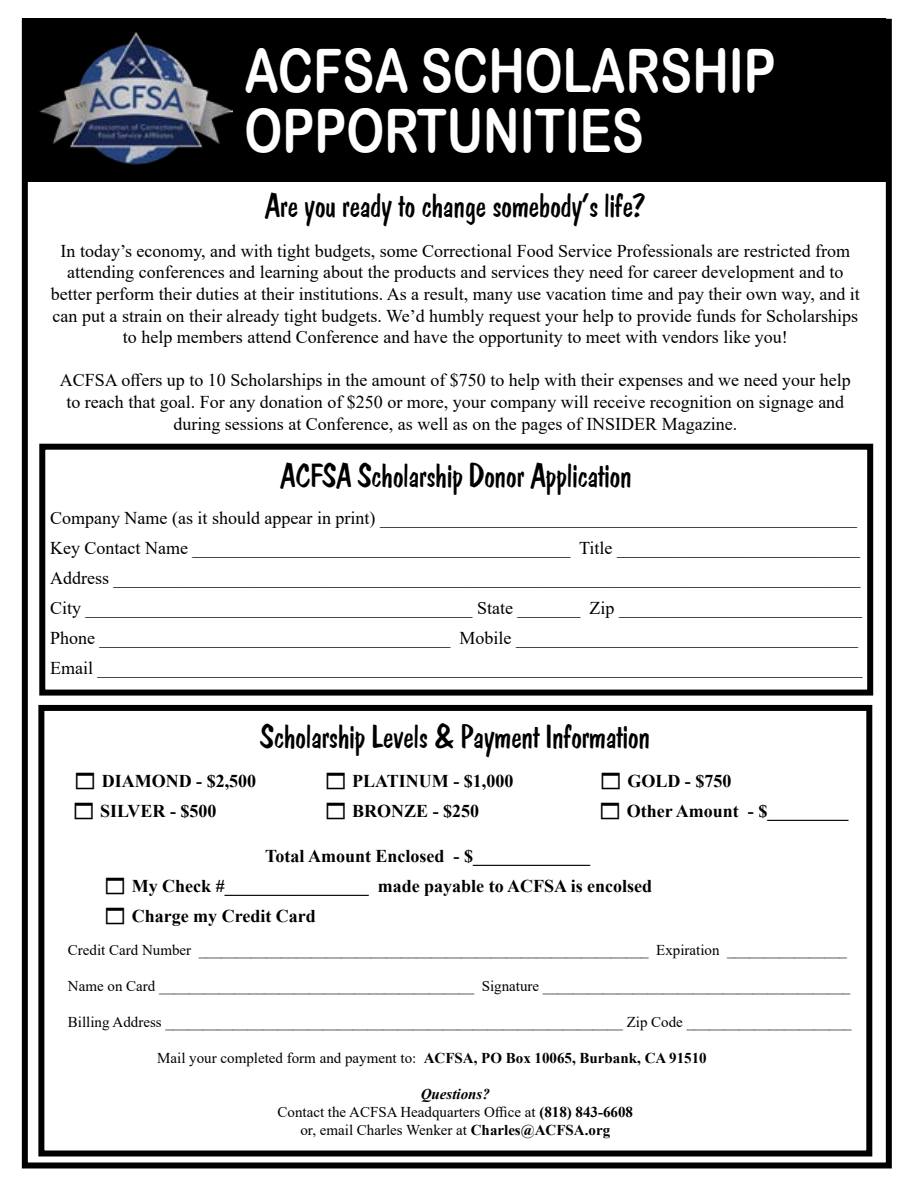
<style>
.page{position:relative;width:918px;height:1188px;background:#fff}
.page>*{position:absolute;margin:0;border:0;box-sizing:border-box;transform-origin:0 0}
.t1{font:60px/60px "Arial Rounded MT Bold";color:#fff;scale:.8 1}
.t2{font:30px "Dom";color:#000}
.t3{font:18px/21.6px "Times New Roman";color:#000;text-align:center}
.t4{font:700 18px/30px "Times New Roman";color:#000}
.t5{font:15px/18px "Times New Roman";color:#000;text-align:center}
.s1{font-weight:700}
.s2{font-weight:700;font-style:italic}
</style>
<div class="page">
<div style="left:22px;top:19px;width:870px;height:1149px;border:6px solid #000"></div>
<div style="left:39px;top:444px;width:834px;height:252px;border:6px solid #000"></div>
<div style="left:38px;top:705px;width:834px;height:451px;border:6px solid #000"></div>
<div style="left:22px;top:19px;width:864px;height:163px;background:#000"></div>
<img style="left:39px;top:31px;width:194px;height:134px">
<h1 class="t1" style="left:245px;top:40px;width:666px">ACFSA SCHOLARSHIP<br>OPPORTUNITIES</h1>
<h2 class="t2" style="left:265px;top:187px;width:382px">Are you ready to change somebody’s life?</h2>
<p class="t3" style="left:51px;top:239px;width:811px">In today’s economy, and with tight budgets, some Correctional Food Service Professionals are restricted from attending conferences and learning about the products and services they need for career development and to better perform their duties at their institutions. As a result, many use vacation time and pay their own way, and it can put a strain on their already tight budgets. We’d humbly request your help to provide funds for Scholarships to help members attend Conference and have the opportunity to meet with vendors like you!</p>
<p class="t3" style="left:60px;top:369px;width:792px">ACFSA offers up to 10 Scholarships in the amount of $750 to help with their expenses and we need your help to reach that goal. For any donation of $250 or more, your company will receive recognition on signage and during sessions at Conference, as well as on the pages of INSIDER Magazine.</p>
<h2 class="t2" style="left:281px;top:457px;width:353px">ACFSA Scholarship Donor Application</h2>
<p class="t3" style="left:50px;top:502px;width:814px;line-height:30px;text-align:left">Company Name (as it should appear in print) _____________________________________________________ Key Contact Name __________________________________________ Title ___________________________ Address ___________________________________________________________________________________ City ___________________________________________ State _______ Zip ___________________________ Phone _______________________________________ Mobile ______________________________________ Email _____________________________________________________________________________________</p>
<h2 class="t2" style="left:261px;top:719px;width:391px">Scholarship Levels &amp; Payment Information</h2>
<p class="t4" style="left:102px;top:766px;width:156px">DIAMOND - $2,500</p>
<p class="t4" style="left:352px;top:766px;width:163px">PLATINUM - $1,000</p>
<p class="t4" style="left:627px;top:766px;width:106px">GOLD - $750</p>
<p class="t4" style="left:100px;top:796px;width:118px">SILVER - $500</p>
<p class="t4" style="left:352px;top:796px;width:129px">BRONZE - $250</p>
<p class="t4" style="left:627px;top:796px;width:223px">Other Amount - $_________</p>
<p class="t4" style="left:132px;top:841px;width:522px;text-indent:134px">Total Amount Enclosed - $_____________<br>My Check #________________ made payable to ACFSA is encolsed<br>Charge my Credit Card</p>
<p class="t5" style="left:68px;top:941px;width:781px">Credit Card Number ____________________________________________________________ Expiration ________________</p>
<p class="t5" style="left:68px;top:977px;width:784px">Name on Card __________________________________________ Signature _________________________________________</p>
<p class="t5" style="left:68px;top:1013px;width:785px">Billing Address _____________________________________________________________ Zip Code ______________________</p>
<p class="t5" style="left:157px;top:1049px;width:551px">Mail your completed form and payment to: <span class="s1">ACFSA, PO Box 10065, Burbank, CA 91510</span></p>
<p class="t5" style="left:278px;top:1085px;width:357px"><span class="s2">Questions?<br></span>Contact the ACFSA Headquarters Office at <span class="s1">(818) 843-6608 </span>or, email Charles Wenker at <span class="s1">Charles@ACFSA.org</span></p>
</div>
